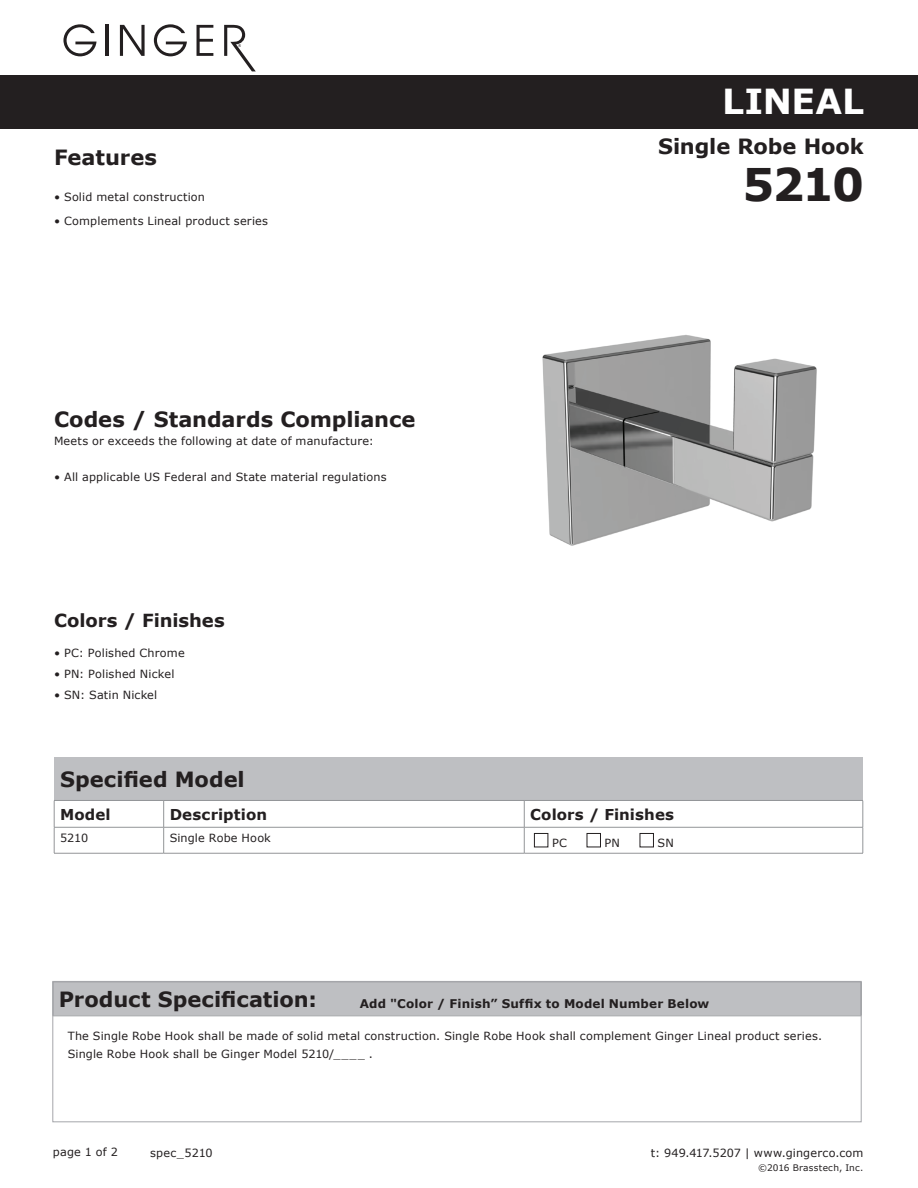
<style>
.page{position:relative;width:918px;height:1188px;background:#fff}
.page>*{position:absolute;margin:0;border:0;box-sizing:border-box;transform-origin:0 0}
.t1{font:700 45px "Verdana";color:#231f20}
.t2{font:700 34.5px "Verdana";letter-spacing:-.005em;color:#fff}
.t3{font:700 21px "Verdana";color:#231f20}
.t4{font:700 18px "Verdana";letter-spacing:-.005em;color:#231f20}
.t5{font:700 15px "Verdana";letter-spacing:.005em;color:#231f20}
.t6{font:700 12px "Verdana";letter-spacing:.015em;color:#231f20}
.t7{font:11.25px/18px "Verdana";letter-spacing:.015em;color:#231f20}
.t8{font:9px "Verdana";letter-spacing:.025em;color:#231f20}
</style>
<div class="page">
<div style="left:0;top:75px;width:918px;height:54px;background:#231f20"></div>
<svg style="left:63px;top:24px;width:34px;height:32px"></svg>
<hr style="left:106px;top:25px;width:3px;height:31px;background:#231f20">
<svg style="left:120px;top:25px;width:25px;height:31px"></svg>
<svg style="left:154px;top:24px;width:33px;height:32px"></svg>
<svg style="left:197px;top:25px;width:16px;height:31px"></svg>
<svg style="left:224px;top:25px;width:32px;height:46px"></svg>
<svg style="left:52px;top:981px;width:810px;height:141px"></svg>
<div style="left:54px;top:757px;width:809px;height:43px;background:#bebfc2"></div>
<hr style="left:54px;top:800px;width:110px;height:1px;background:#939598">
<hr style="left:164px;top:800px;width:360px;height:1px;background:#939598">
<hr style="left:524px;top:800px;width:339px;height:1px;background:#939598">
<hr style="left:54px;top:827px;width:110px;height:1px;background:#939598">
<hr style="left:164px;top:827px;width:360px;height:1px;background:#939598">
<hr style="left:524px;top:827px;width:339px;height:1px;background:#939598">
<svg style="left:54px;top:801px;width:1px;height:52px"></svg>
<svg style="left:163px;top:801px;width:1px;height:52px"></svg>
<svg style="left:524px;top:801px;width:1px;height:52px"></svg>
<svg style="left:863px;top:801px;width:1px;height:52px"></svg>
<hr style="left:54px;top:853px;width:110px;height:1px;background:#939598">
<hr style="left:164px;top:853px;width:360px;height:1px;background:#939598">
<hr style="left:524px;top:853px;width:339px;height:1px;background:#939598">
<div style="left:534px;top:833px;width:14px;height:14px;border:1px solid #231f20"></div>
<div style="left:587px;top:833px;width:14px;height:14px;border:1px solid #231f20"></div>
<div style="left:640px;top:833px;width:14px;height:14px;border:1px solid #231f20"></div>
<img style="left:542px;top:335px;width:275px;height:211px">
<h3 class="t3" style="left:54px;top:142px;width:105px">Features</h3>
<p class="t7" style="left:54px;top:188px;width:153px">• Solid metal construction</p>
<p class="t7" style="left:54px;top:212px;width:216px">• Complements Lineal product series</p>
<h3 class="t3" style="left:54px;top:404px;width:363px">Codes / Standards Compliance</h3>
<p class="t7" style="left:54px;top:431px;width:322px">Meets or exceeds the following at date of manufacture:</p>
<p class="t7" style="left:54px;top:467px;width:334px">• All applicable US Federal and State material regulations</p>
<h3 class="t4" style="left:54px;top:608px;width:172px">Colors / Finishes</h3>
<p class="t7" style="left:54px;top:644px;width:132px">• PC: Polished Chrome</p>
<p class="t7" style="left:54px;top:665px;width:122px">• PN: Polished Nickel</p>
<p class="t7" style="left:54px;top:686px;width:105px">• SN: Satin Nickel</p>
<h2 class="t2" style="left:722px;top:77px;width:143px">LINEAL</h2>
<h3 class="t3" style="left:658px;top:132px;width:207px">Single Robe Hook</h3>
<h1 class="t1" style="left:742px;top:153px;width:123px">5210</h1>
<h3 class="t3" style="left:60px;top:764px;width:186px">Specified Model</h3>
<h3 class="t5" style="left:60px;top:804px;width:52px">Model</h3>
<h3 class="t5" style="left:170px;top:804px;width:99px">Description</h3>
<h3 class="t5" style="left:530px;top:804px;width:145px">Colors / Finishes</h3>
<p class="t7" style="left:60px;top:829px;width:29px">5210</p>
<p class="t7" style="left:170px;top:829px;width:103px">Single Robe Hook</p>
<p class="t7" style="left:552px;top:834px;width:16px">PC</p>
<p class="t7" style="left:605px;top:834px;width:17px">PN</p>
<p class="t7" style="left:658px;top:834px;width:18px">SN</p>
<h3 class="t3" style="left:59px;top:984px;width:259px">Product Specification:</h3>
<p class="t6" style="left:360px;top:995px;width:351px">Add "Color / Finish” Suffix to Model Number Below</p>
<p class="t7" style="left:68px;top:1027px;width:756px">The Single Robe Hook shall be made of solid metal construction. Single Robe Hook shall complement Ginger Lineal product series.<br>Single Robe Hook shall be Ginger Model 5210/____ .</p>
<p class="t7" style="left:53px;top:1142px;width:67px">page 1 of 2</p>
<p class="t7" style="left:150px;top:1143px;width:64px">spec_5210</p>
<p class="t7" style="left:651px;top:1143px;width:214px">t: 949.417.5207 | www.gingerco.com</p>
<p class="t8" style="left:758px;top:1161px;width:107px">©2016 Brasstech, Inc.</p>
</div>
